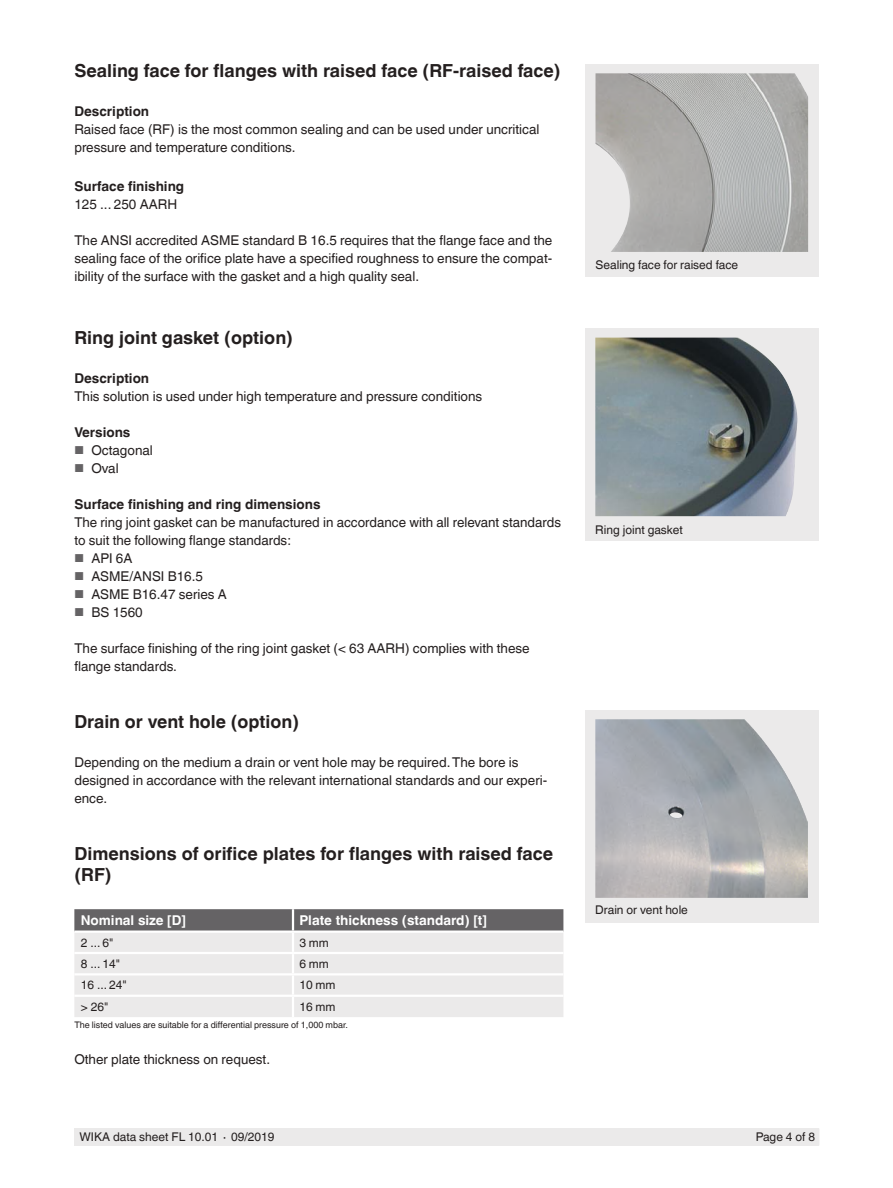
<style>
.page{position:relative;width:893px;height:1188px;background:#fff}
.page>*{position:absolute;margin:0;border:0;box-sizing:border-box;transform-origin:0 0}
.t1{font:700 18px/21px "Helvetica World";color:#241f1f}
.t2{font:13.5px/18px "Helvetica World";color:#241f1f}
.t3{font:700 13.5px "Helvetica World";color:#241f1f}
.t4{font:700 13.5px "Helvetica World";color:#fff}
.t5{font:12px "Helvetica World";color:#241f1f}
.t6{font:9px "Helvetica World";color:#241f1f}
.s1{font-size:11.55px;color:#656365}
</style>
<div class="page">
<div style="left:75px;top:1128px;width:744px;height:17px;background:#ebeaea"></div>
<svg style="left:74px;top:909px;width:489px;height:108px;background:#d1d0d0"></svg>
<hr style="left:74px;top:995px;width:219px;height:2px;background:#fff">
<hr style="left:293px;top:995px;width:270px;height:2px;background:#fff">
<hr style="left:292px;top:997px;width:2px;height:20px;background:#fff">
<div style="left:585px;top:64px;width:234px;height:212px;background:#ebeaea"></div>
<img style="left:595px;top:73px;width:213px;height:179px">
<div style="left:585px;top:328px;width:234px;height:212px;background:#ebeaea"></div>
<img style="left:595px;top:338px;width:202px;height:178px">
<div style="left:585px;top:710px;width:234px;height:213px;background:#ebeaea"></div>
<img style="left:595px;top:719px;width:213px;height:179px">
<h1 class="t1" style="left:74px;top:60px;width:488px">Sealing face for flanges with raised face (RF-raised face)</h1>
<p class="t3" style="left:74px;top:103px;width:76px">Description</p>
<p class="t2" style="left:74px;top:120px;width:467px">Raised face (RF) is the most common sealing and can be used under uncritical pressure and temperature conditions.</p>
<p class="t3" style="left:74px;top:178px;width:111px">Surface finishing</p>
<p class="t2" style="left:74px;top:195px;width:104px">125 ... 250 AARH</p>
<p class="t2" style="left:74px;top:231px;width:479px;text-align:justify">The ANSI accredited ASME standard B 16.5 requires that the flange face and the sealing face of the orifice plate have a specified roughness to ensure the compat&shy;ibility of the surface with the gasket and a high quality seal.</p>
<h1 class="t1" style="left:74px;top:327px;width:220px">Ring joint gasket (option)</h1>
<p class="t3" style="left:74px;top:370px;width:76px">Description</p>
<p class="t2" style="left:74px;top:387px;width:409px">This solution is used under high temperature and pressure conditions</p>
<p class="t3" style="left:74px;top:424px;width:58px">Versions</p>
<p class="t2" style="left:74px;top:441px;width:80px"><span class="s1">■</span> Octagonal</p>
<p class="t2" style="left:74px;top:459px;width:46px"><span class="s1">■</span> Oval</p>
<p class="t3" style="left:74px;top:496px;width:248px">Surface finishing and ring dimensions</p>
<p class="t2" style="left:74px;top:513px;width:488px">The ring joint gasket can be manufactured in accordance with all relevant standards to suit the following flange standards:</p>
<p class="t2" style="left:74px;top:549px;width:60px"><span class="s1">■</span> API 6A</p>
<p class="t2" style="left:74px;top:567px;width:130px"><span class="s1">■</span> ASME/ANSI B16.5</p>
<p class="t2" style="left:74px;top:585px;width:154px"><span class="s1">■</span> ASME B16.47 series A</p>
<p class="t2" style="left:74px;top:603px;width:70px"><span class="s1">■</span> BS 1560</p>
<p class="t2" style="left:74px;top:639px;width:457px">The surface finishing of the ring joint gasket (&lt; 63 AARH) complies with these flange standards.</p>
<h1 class="t1" style="left:74px;top:711px;width:226px">Drain or vent hole (option)</h1>
<p class="t2" style="left:74px;top:753px;width:474px">Depending on the medium a drain or vent hole may be required. The bore is designed in accordance with the relevant international standards and our experi&shy;ence.</p>
<h1 class="t1" style="left:74px;top:843px;width:480px">Dimensions of orifice plates for flanges with raised face (RF)</h1>
<p class="t4" style="left:81px;top:913px;width:107px">Nominal size [D]</p>
<p class="t4" style="left:299px;top:913px;width:189px">Plate thickness (standard) [t]</p>
<p class="t5" style="left:81px;top:935px;width:34px">2 ... 6"</p>
<p class="t5" style="left:299px;top:935px;width:31px">3 mm</p>
<p class="t5" style="left:81px;top:957px;width:41px">8 ... 14"</p>
<p class="t5" style="left:299px;top:957px;width:31px">6 mm</p>
<p class="t5" style="left:81px;top:978px;width:48px">16 ... 24"</p>
<p class="t5" style="left:299px;top:978px;width:38px">10 mm</p>
<p class="t5" style="left:81px;top:1000px;width:29px">&gt; 26"</p>
<p class="t5" style="left:299px;top:1000px;width:38px">16 mm</p>
<p class="t6" style="left:74px;top:1019px;width:275px">The listed values are suitable for a differential pressure of 1,000 mbar.</p>
<p class="t2" style="left:74px;top:1050px;width:197px">Other plate thickness on request.</p>
<p class="t5" style="left:595px;top:258px;width:144px">Sealing face for raised face</p>
<p class="t5" style="left:595px;top:523px;width:89px">Ring joint gasket</p>
<p class="t5" style="left:595px;top:903px;width:94px">Drain or vent hole</p>
<p class="t5" style="left:80px;top:1130px;width:197px">WIKA data sheet FL 10.01 ∙ 09/2019</p>
<p class="t5" style="left:756px;top:1130px;width:61px">Page 4 of 8</p>
</div>
